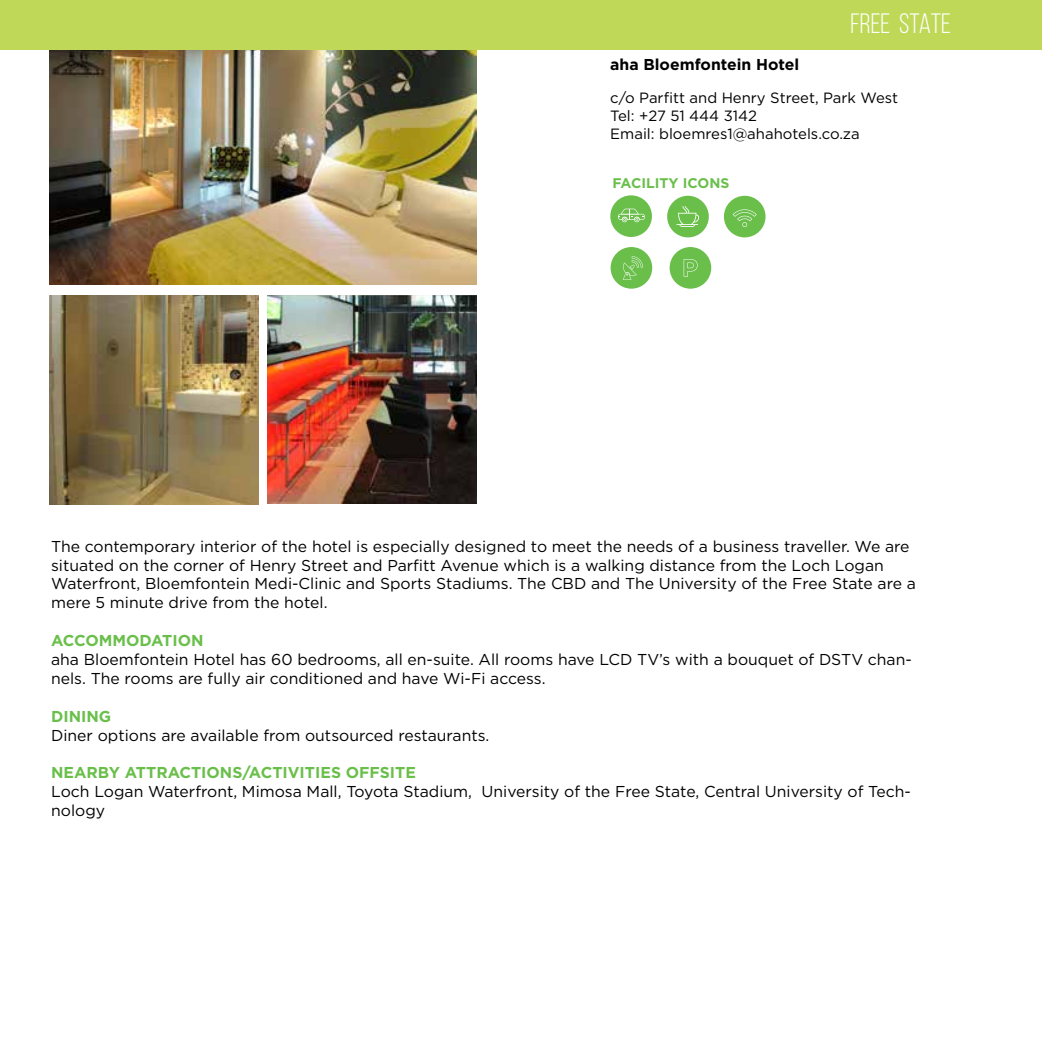
<style>
.page{position:relative;width:1042px;height:1042px;background:#fff}
.page>*{position:absolute;margin:0;border:0;box-sizing:border-box;transform-origin:0 0}
.t1{font:28px "Bebas Neue";color:#fff}
.t2{font:15.75px/18.9px "Gotham";color:#000}
.t3{font:700 15.75px "Gotham";color:#6abf4b}
.t4{font:700 15.75px "Gotham";color:#000}
.t5{font:14.88px/17.8px "Gotham";color:#000}
.t6{font:700 14px "Gotham";color:#6abf4b}
</style>
<div class="page">
<img style="left:50px;top:50px;width:426px;height:234px">
<div style="left:0;top:0;width:1042px;height:50px;background:#bfd857"></div>
<img style="left:268px;top:295px;width:208px;height:209px">
<img style="left:50px;top:295px;width:208px;height:209px">
<hr style="left:1041px;top:0;width:1px;height:50px;background:#7291b9">
<div style="left:669px;top:247px;width:42px;height:42px;background:#6abf4b;border-radius:50%"></div>
<svg style="left:683px;top:259px;width:14px;height:18px"></svg>
<div style="left:724px;top:196px;width:41px;height:41px;background:#6abf4b;border-radius:50%"></div>
<svg style="left:733px;top:209px;width:23px;height:18px"></svg>
<div style="left:610px;top:247px;width:42px;height:42px;background:#6abf4b;border-radius:50%"></div>
<svg style="left:623px;top:256px;width:20px;height:24px"></svg>
<div style="left:667px;top:196px;width:42px;height:41px;background:#6abf4b;border-radius:50%"></div>
<svg style="left:676px;top:206px;width:23px;height:21px"></svg>
<div style="left:610px;top:195px;width:42px;height:42px;background:#6abf4b;border-radius:50%"></div>
<svg style="left:618px;top:209px;width:27px;height:13px"></svg>
<p class="t4" style="left:610px;top:54px;width:190px">aha Bloemfontein Hotel</p>
<h1 class="t1" style="left:850px;top:8px;width:102px">FREE STATE</h1>
<p class="t5" style="left:610px;top:88px;width:289px">c/o Parfitt and Henry Street, Park West<br>Tel: +27 51 444 3142<br>Email: bloemres1@ahahotels.co.za</p>
<p class="t6" style="left:612px;top:174px;width:118px">FACILITY ICONS</p>
<p class="t2" style="left:51px;top:536px;width:866px">The contemporary interior of the hotel is especially designed to meet the needs of a business traveller. We are situated on the corner of Henry Street and Parfitt Avenue which is a walking distance from the Loch Logan Waterfront, Bloemfontein Medi-Clinic and Sports Stadiums. The CBD and The University of the Free State are a mere 5 minute drive from the hotel.</p>
<p class="t3" style="left:51px;top:630px;width:154px">ACCOMMODATION</p>
<p class="t2" style="left:51px;top:650px;width:862px">aha Bloemfontein Hotel has 60 bedrooms, all en-suite. All rooms have LCD TV’s with a bouquet of DSTV chan&shy;nels. The rooms are fully air conditioned and have Wi-Fi access.</p>
<p class="t3" style="left:51px;top:706px;width:62px">DINING</p>
<p class="t2" style="left:51px;top:725px;width:440px">Diner options are available from outsourced restaurants.</p>
<p class="t3" style="left:51px;top:762px;width:366px">NEARBY ATTRACTIONS/ACTIVITIES OFFSITE</p>
<p class="t2" style="left:51px;top:782px;width:861px">Loch Logan Waterfront, Mimosa Mall, Toyota Stadium, University of the Free State, Central University of Tech&shy;nology</p>
</div>
